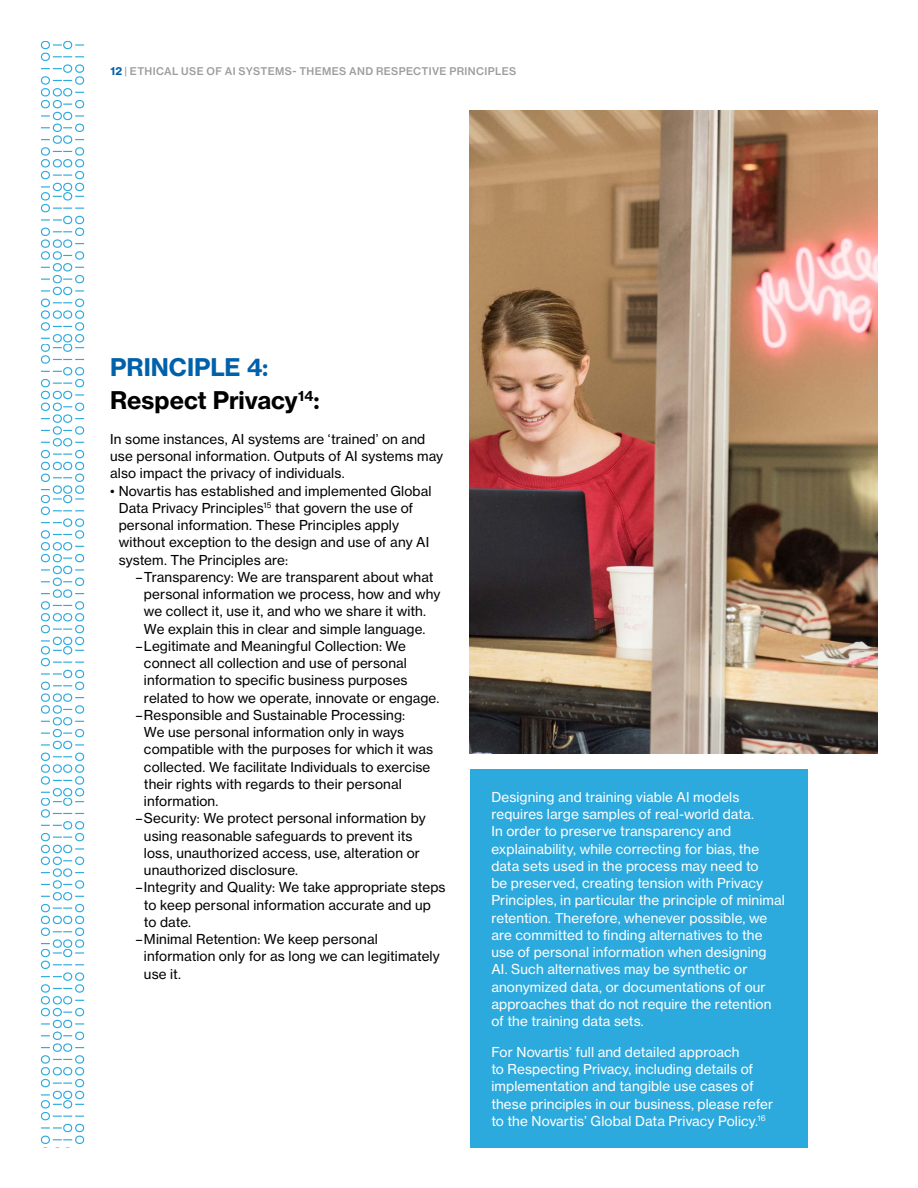
<style>
.page{position:relative;width:918px;height:1188px;background:#fff}
.page>*{position:absolute;margin:0;border:0;box-sizing:border-box;transform-origin:0 0}
.t1{font:700 24px "Volta Modern Text 75";letter-spacing:-.005em;color:#000}
.t2{font:700 24px "Volta Modern Text 75";color:#0061ab}
.t3{font:13.5px/17.2px "Volta Modern Text 55 Roman";letter-spacing:.01em;color:#000}
.t4{font:13.5px/17.2px "Volta Modern Text 55 Roman";letter-spacing:.01em;color:#fff}
.t5{font:500 10.5px "Volta Modern Text 65";letter-spacing:.035em;color:#9d9d9c}
.s1{font-family:"Volta Modern Text 75";font-weight:700;color:#0061ab}
</style>
<div class="page">
<svg style="left:41px;top:41px;width:44px;height:1107px"></svg>
<div style="left:470px;top:769px;width:338px;height:379px;background:#2ca9dd"></div>
<img style="left:470px;top:110px;width:408px;height:644px">
<p class="t5" style="left:110px;top:65px;width:407px"><span class="s1">12</span> | ETHICAL USE OF AI SYSTEMS- THEMES AND RESPECTIVE PRINCIPLES</p>
<h1 class="t2" style="left:110px;top:352px;width:160px">PRINCIPLE 4:</h1>
<h1 class="t1" style="left:110px;top:385px;width:211px">Respect Privacy<sup>14</sup>:</h1>
<p class="t3" style="left:110px;top:430px;width:335px">In some instances, AI systems are ‘trained’ on and use personal information. Outputs of AI systems may also impact the privacy of individuals.</p>
<p class="t3" style="left:119px;top:482px;width:314px;text-indent:-9px">• Novartis has established and implemented Global Data Privacy Principles<sup>15</sup> that govern the use of personal information. These Principles apply without exception to the design and use of any AI system. The Principles are:</p>
<p class="t3" style="left:135px;top:568px;width:300px">–Transparency: We are transparent about what</p>
<p class="t3" style="left:144px;top:585px;width:298px">personal information we process, how and why</p>
<p class="t3" style="left:144px;top:603px;width:284px">we collect it, use it, and who we share it with.</p>
<p class="t3" style="left:144px;top:620px;width:283px">We explain this in clear and simple language.</p>
<p class="t3" style="left:135px;top:637px;width:272px">–Legitimate and Meaningful Collection: We</p>
<p class="t3" style="left:144px;top:654px;width:265px">connect all collection and use of personal</p>
<p class="t3" style="left:144px;top:672px;width:265px">information to specific business purposes</p>
<p class="t3" style="left:144px;top:689px;width:297px">related to how we operate, innovate or engage.</p>
<p class="t3" style="left:135px;top:706px;width:271px">–Responsible and Sustainable Processing:</p>
<p class="t3" style="left:144px;top:723px;width:262px">We use personal information only in ways</p>
<p class="t3" style="left:144px;top:741px;width:291px">compatible with the purposes for which it was</p>
<p class="t3" style="left:144px;top:758px;width:288px">collected. We facilitate Individuals to exercise</p>
<p class="t3" style="left:144px;top:775px;width:259px">their rights with regards to their personal</p>
<p class="t3" style="left:144px;top:793px;width:76px">information.</p>
<p class="t3" style="left:135px;top:810px;width:292px">–Security: We protect personal information by</p>
<p class="t3" style="left:144px;top:827px;width:270px">using reasonable safeguards to prevent its</p>
<p class="t3" style="left:144px;top:844px;width:278px">loss, unauthorized access, use, alteration or</p>
<p class="t3" style="left:144px;top:862px;width:156px">unauthorized disclosure.</p>
<p class="t3" style="left:135px;top:879px;width:312px">–Integrity and Quality: We take appropriate steps</p>
<p class="t3" style="left:144px;top:896px;width:288px">to keep personal information accurate and up</p>
<p class="t3" style="left:144px;top:913px;width:49px">to date.</p>
<p class="t3" style="left:135px;top:931px;width:244px">–Minimal Retention: We keep personal</p>
<p class="t3" style="left:144px;top:948px;width:297px">information only for as long we can legitimately</p>
<p class="t3" style="left:144px;top:965px;width:39px">use it.</p>
<p class="t4" style="left:491px;top:788px;width:295px">Designing and training viable AI models requires large samples of real-world data.<br>In order to preserve transparency and explainability, while correcting for bias, the data sets used in the process may need to<br>be preserved, creating tension with Privacy Principles, in particular the principle of minimal retention. Therefore, whenever possible, we are committed to finding alternatives to the use of personal information when designing AI. Such alternatives may be synthetic or anonymized data, or documentations of our approaches that do not require the retention of the training data sets.</p>
<p class="t4" style="left:491px;top:1043px;width:283px">For Novartis’ full and detailed approach<br>to Respecting Privacy, including details of implementation and tangible use cases of these principles in our business, please refer to the Novartis’ Global Data Privacy Policy.<sup>16</sup></p>
</div>
